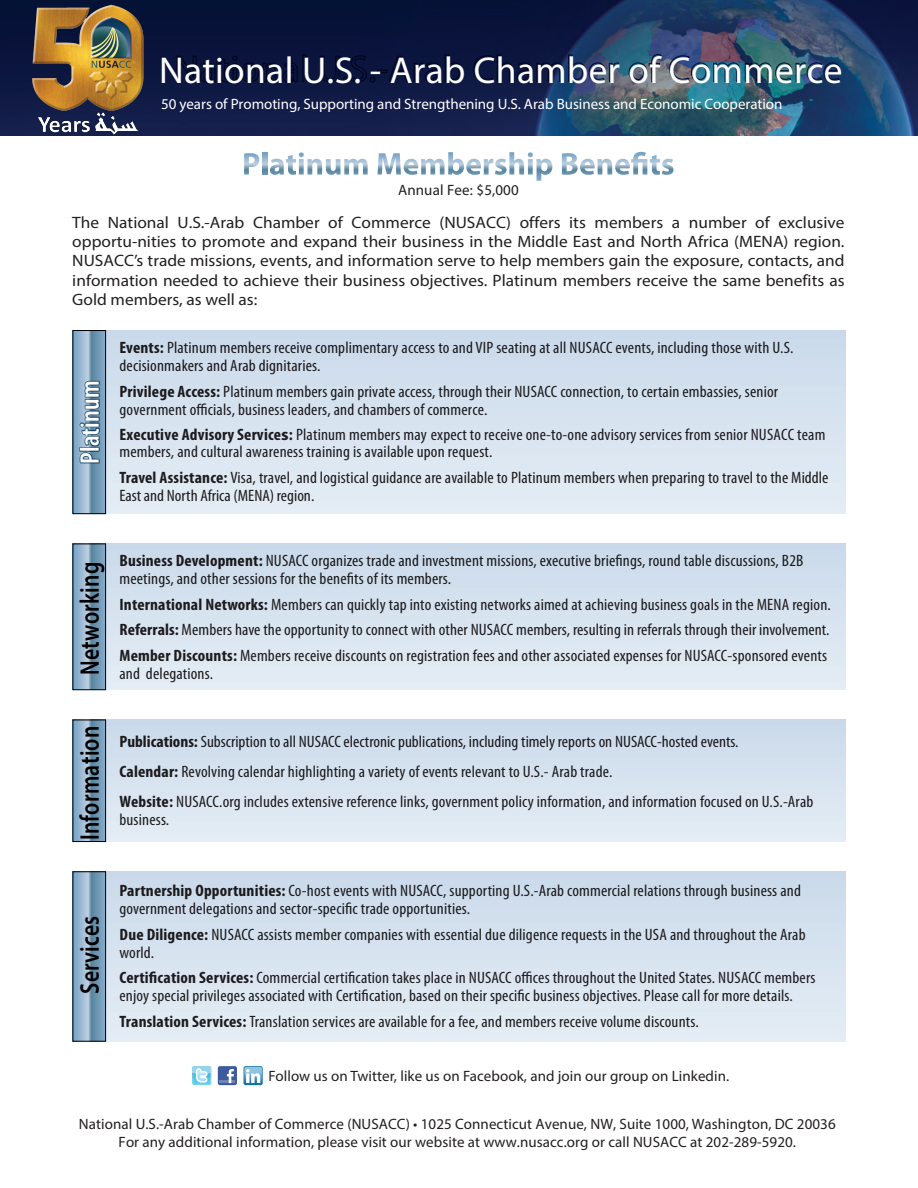
<style>
.page{position:relative;width:918px;height:1188px;background:#fff}
.page>*{position:absolute;margin:0;border:0;box-sizing:border-box;transform-origin:0 0}
.t1{font:37.5px "Myriad Pro";letter-spacing:.01em;color:#fff}
.t2{font:600 27px "Myriad Pro";letter-spacing:.01em;color:#000002;scale:.8 1}
.t3{font:600 condensed 27px "Myriad Pro";letter-spacing:.01em;color:#fff}
.t4{font:condensed 16.5px/18px "Myriad Pro";letter-spacing:.01em;color:#231f20;scale:1.05 1}
.t5{font:16.5px/19.4px "Myriad Pro";color:#231f20;text-align:justify;scale:1.05 1}
.t6{font:15px/17.4px "Myriad Pro";letter-spacing:.005em;color:#231f20;text-align:center}
.t7{font:15px "Myriad Pro";letter-spacing:-.005em;color:#fff}
.s1{font-weight:700}
.s2{font-weight:700;font-stretch:normal}
</style>
<div class="page">
<img style="left:0;top:0;width:918px;height:136px">
<svg style="left:176px;top:55px;width:123px;height:28px;background:#081137"></svg>
<svg style="left:319px;top:54px;width:145px;height:29px;background:#091238"></svg>
<svg style="left:473px;top:54px;width:147px;height:29px;background:#16254c"></svg>
<svg style="left:628px;top:53px;width:34px;height:30px"></svg>
<img style="left:669px;top:55px;width:172px;height:28px">
<div style="left:73px;top:331px;width:772px;height:183px;background:linear-gradient(to right,#d7e3f0,#d7e3f0)"></div>
<svg style="left:75px;top:332px;width:29px;height:180px;background:#85a8c3"></svg>
<div style="left:73px;top:330px;width:33px;height:184px;border:1px solid #000002"></div>
<svg style="left:78px;top:380px;width:23px;height:84px;background:#587f9c"></svg>
<div style="left:73px;top:544px;width:772px;height:146px;background:linear-gradient(to right,#d7e3f0,#d7e3f0)"></div>
<svg style="left:75px;top:546px;width:29px;height:142px;background:#86a9c3"></svg>
<div style="left:73px;top:544px;width:33px;height:146px;border:1px solid #000002"></div>
<div style="left:73px;top:720px;width:772px;height:122px;background:linear-gradient(to right,#d7e3f0,#d7e3f0)"></div>
<svg style="left:75px;top:722px;width:29px;height:118px;background:#86a9c3"></svg>
<div style="left:73px;top:720px;width:33px;height:122px;border:1px solid #000002"></div>
<div style="left:73px;top:872px;width:772px;height:169px;background:linear-gradient(to right,#d7e3ef,#d7e3ef)"></div>
<svg style="left:75px;top:873px;width:29px;height:167px;background:#86a9c3"></svg>
<div style="left:73px;top:871px;width:33px;height:171px;border:1px solid #000002"></div>
<div style="left:218px;top:1066px;width:19px;height:19px;background:#3b5b9c;border-radius:2px"></div>
<svg style="left:220px;top:1069px;width:15px;height:14px"></svg>
<div style="left:244px;top:1066px;width:19px;height:19px;background:#1172a7;border-radius:2px"></div>
<svg style="left:244px;top:1067px;width:18px;height:16px"></svg>
<svg style="left:192px;top:1066px;width:19px;height:19px"></svg>
<svg style="left:244px;top:153px;width:15px;height:22px"></svg>
<svg style="left:262px;top:152px;width:5px;height:23px"></svg>
<svg style="left:270px;top:152px;width:98px;height:23px"></svg>
<svg style="left:377px;top:152px;width:175px;height:29px"></svg>
<svg style="left:562px;top:152px;width:112px;height:23px"></svg>
<img style="left:23px;top:0;width:130px;height:136px">
<h1 class="t1" style="left:159px;top:47px;width:685px">National U.S. - Arab Chamber of Commerce</h1>
<p class="t7" style="left:161px;top:95px;width:623px">50 years of Promoting, Supporting and Strengthening U.S. Arab Business and Economic Cooperation</p>
<p class="t6" style="left:398px;top:181px;width:122px">Annual Fee: $5,000</p>
<p class="t5" style="left:72px;top:212px;width:737px">The National U.S.-Arab Chamber of Commerce (NUSACC) offers its members a number of exclusive opportu-nities to promote and expand their business in the Middle East and North Africa (MENA) region.<br>NUSACC’s trade missions, events, and information serve to help members gain the exposure, contacts, and information needed to achieve their business objectives. Platinum members receive the same benefits as Gold members, as well as:</p>
<h2 class="t3" style="left:75px;top:464px;width:85px;rotate:-90deg">Platinum</h2>
<p class="t4" style="left:119px;top:339px;width:643px"><span class="s1">Events:</span> Platinum members receive complimentary access to and VIP seating at all NUSACC events, including those with U.S. decisionmakers and Arab dignitaries.</p>
<p class="t4" style="left:119px;top:382px;width:629px"><span class="s1">Privilege Access:</span> Platinum members gain private access, through their NUSACC connection, to certain embassies, senior government officials, business leaders, and chambers of commerce.</p>
<p class="t4" style="left:119px;top:426px;width:674px;line-height:17.2px"><span class="s1">Executive Advisory Service</span><span class="s2">s</span><span class="s1">:</span> Platinum members may expect to receive one-to-one advisory services from senior NUSACC team members, and cultural awareness training is available upon request.</p>
<p class="t4" style="left:119px;top:469px;width:677px"><span class="s1">Travel Assistance:</span> Visa, travel, and logistical guidance are available to Platinum members when preparing to travel to the Middle<br>East and North Africa (MENA) region.</p>
<h2 class="t2" style="left:73px;top:675px;width:143px;rotate:-90deg">Networking</h2>
<p class="t4" style="left:119px;top:552px;width:653px"><span class="s1">Business Development:</span> NUSACC organizes trade and investment missions, executive briefings, round table discussions, B2B meetings, and other sessions for the benefits of its members.</p>
<p class="t4" style="left:119px;top:592px;width:679px;line-height:25.5px;text-align:justify"><span class="s1">International Networks:</span> Members can quickly tap into existing networks aimed at achieving business goals in the MENA region.<br><span class="s1">Referrals:</span> Members have the opportunity to connect with other NUSACC members, resulting in referrals through their involvement.<br><span class="s1">Member Discounts:</span> Members receive discounts on registration fees and other associated expenses for NUSACC-sponsored events</p>
<p class="t4" style="left:119px;top:665px;width:91px">and delegations.</p>
<h2 class="t2" style="left:73px;top:840px;width:145px;rotate:-90deg">Information</h2>
<p class="t4" style="left:119px;top:727px;width:662px;line-height:30px"><span class="s1">Publications:</span> Subscription to all NUSACC electronic publications, including timely reports on NUSACC-hosted events.<br><span class="s1">Calendar:</span> Revolving calendar highlighting a variety of events relevant to U.S.- Arab trade.<br><span class="s1">Website:</span> NUSACC.org includes extensive reference links, government policy information, and information focused on U.S.-Arab</p>
<p class="t4" style="left:119px;top:811px;width:49px">business.</p>
<h2 class="t2" style="left:73px;top:994px;width:99px;rotate:-90deg">Services</h2>
<p class="t4" style="left:119px;top:882px;width:651px"><span class="s1">Partnership Opportunities:</span> Co-host events with NUSACC, supporting U.S.-Arab commercial relations through business and government delegations and sector-specific trade opportunities.</p>
<p class="t4" style="left:119px;top:926px;width:655px"><span class="s1">Due Diligence:</span> NUSACC assists member companies with essential due diligence requests in the USA and throughout the Arab world.</p>
<p class="t4" style="left:119px;top:969px;width:664px"><span class="s1">Certification Services:</span> Commercial certification takes place in NUSACC offices throughout the United States. NUSACC members enjoy special privileges associated with Certification, based on their specific business objectives. Please call for more details.</p>
<p class="t4" style="left:119px;top:1013px;width:553px"><span class="s1">Translation Services:</span> Translation services are available for a fee, and members receive volume discounts.</p>
<p class="t6" style="left:269px;top:1067px;width:462px">Follow us on Twitter, like us on Facebook, and join our group on Linkedin.</p>
<p class="t6" style="left:79px;top:1115px;width:758px">National U.S.-Arab Chamber of Commerce (NUSACC) • 1025 Connecticut Avenue, NW, Suite 1000, Washington, DC 20036<br>For any additional information, please visit our website at www.nusacc.org or call NUSACC at 202-289-5920.</p>
</div>
